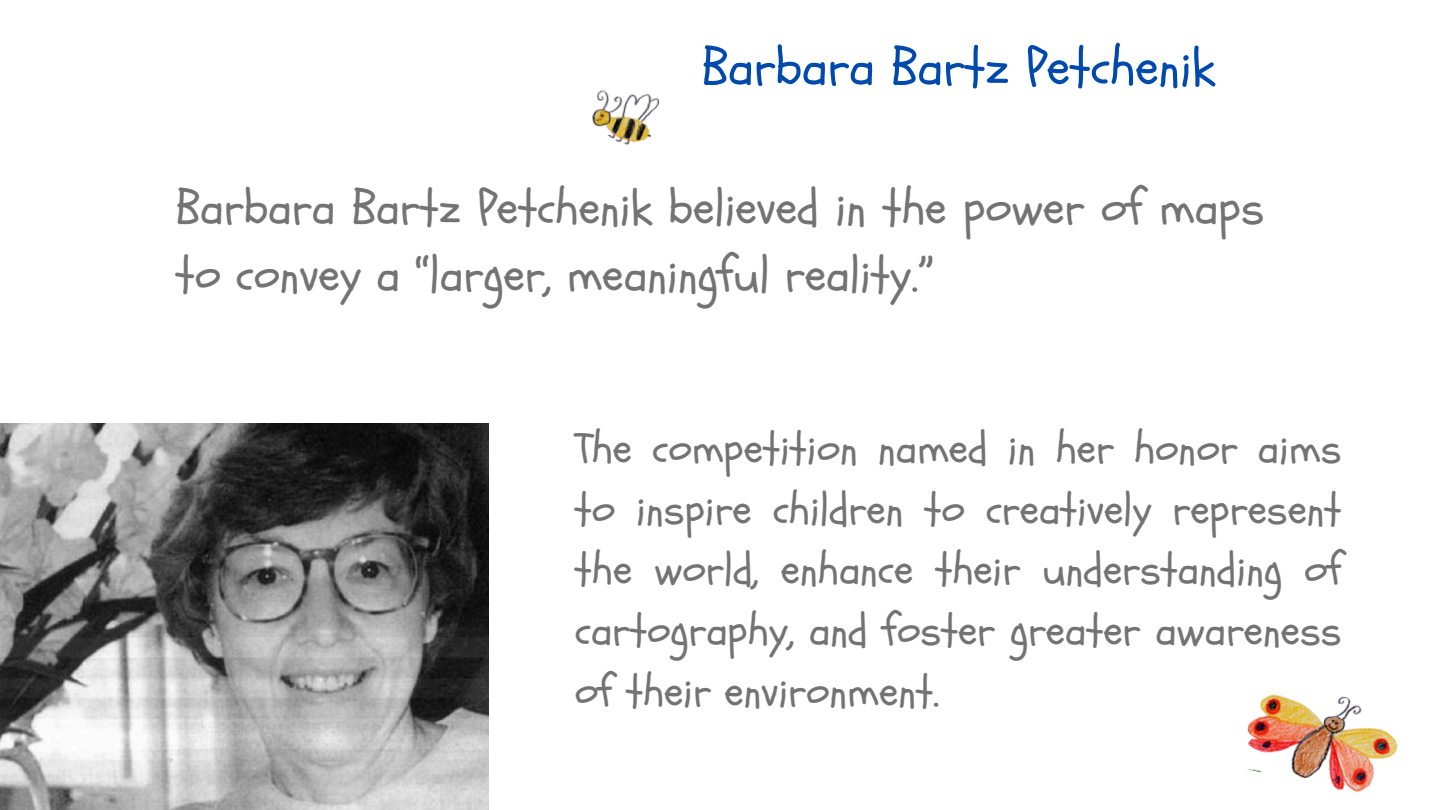
<style>
.page{position:relative;width:1440px;height:810px;background:#fff}
.page>*{position:absolute;margin:0;border:0;box-sizing:border-box;transform-origin:0 0}
.t1{font:52.8px "Schoolbell";color:#004aad}
.t2{font:48.7px/67.5px "Schoolbell";color:#737373}
.t3{font:43.7px/60.8px "Schoolbell";color:#737373;text-align:justify}
</style>
<div class="page">
<img style="left:592px;top:90px;width:68px;height:55px">
<img style="left:1247px;top:694px;width:151px;height:98px">
<img style="left:0;top:424px;width:489px;height:386px">
<h1 class="t1" style="left:702px;top:32px;width:515px">Barbara Bartz Petchenik</h1>
<p class="t2" style="left:176px;top:175px;width:1090px">Barbara Bartz Petchenik believed in the power of maps to convey a “larger, meaningful reality.”</p>
<h1 class="t3" style="left:575px;top:419px;width:768px">The competition named in her honor aims to inspire children to creatively represent the world, enhance their understanding of cartography, and foster greater awareness of their environment.</h1>
</div>
